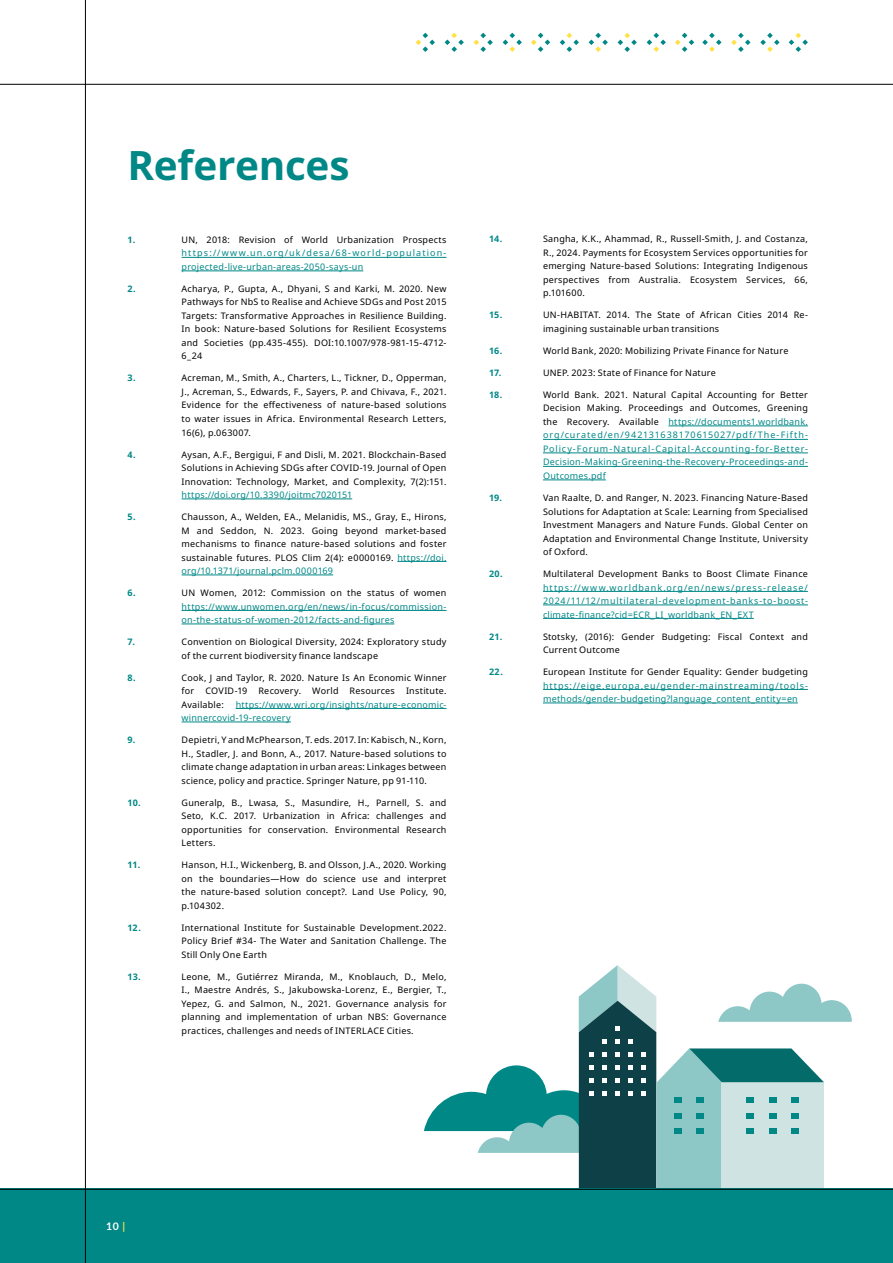
<style>
.page{position:relative;width:893px;height:1263px;background:#fff}
.page>*{position:absolute;margin:0;border:0;box-sizing:border-box;transform-origin:0 0}
.t1{font:700 40.5px "Noto Sans";letter-spacing:-.005em;color:#008887}
.t2{font:700 10.5px "Lato";color:#fff}
.t3{font:9px/13.5px "Noto Sans";letter-spacing:.025em;color:#000;text-align:justify}
.t4{font:9px/13.5px "Noto Sans";letter-spacing:.03em;color:#008887}
.t5{font:9px/13.5px "Noto Sans";letter-spacing:.12em;color:#008887}
.t6{font:700 9px "Noto Sans";letter-spacing:.01em;color:#008887}
.s1{color:#008887}
.s2{color:#000}
.s3{color:#ffe144}
</style>
<div class="page">
<svg style="left:424px;top:965px;width:428px;height:224px"></svg>
<div style="left:0;top:1189px;width:893px;height:74px;background:#008887"></div>
<hr style="left:0;top:84px;width:893px;height:1px;background:#000">
<hr style="left:85px;top:0;width:1px;height:1263px;background:#000">
<hr style="left:0;top:1189px;width:893px;height:1px;background:#000">
<svg style="left:503px;top:33px;width:19px;height:19px"></svg>
<svg style="left:531px;top:33px;width:19px;height:19px"></svg>
<svg style="left:474px;top:33px;width:19px;height:19px"></svg>
<svg style="left:416px;top:33px;width:19px;height:19px"></svg>
<svg style="left:445px;top:33px;width:19px;height:19px"></svg>
<svg style="left:647px;top:33px;width:19px;height:19px"></svg>
<svg style="left:675px;top:33px;width:19px;height:19px"></svg>
<svg style="left:618px;top:33px;width:19px;height:19px"></svg>
<svg style="left:560px;top:33px;width:19px;height:19px"></svg>
<svg style="left:589px;top:33px;width:19px;height:19px"></svg>
<svg style="left:760px;top:33px;width:20px;height:19px"></svg>
<svg style="left:789px;top:33px;width:19px;height:19px"></svg>
<svg style="left:731px;top:33px;width:19px;height:19px"></svg>
<svg style="left:702px;top:33px;width:20px;height:19px"></svg>
<hr style="left:182px;top:257px;width:264px;height:1px;background:#008887">
<hr style="left:182px;top:271px;width:181px;height:1px;background:#008887">
<hr style="left:182px;top:499px;width:170px;height:1px;background:#008887">
<hr style="left:397px;top:561px;width:49px;height:1px;background:#008887">
<hr style="left:182px;top:575px;width:151px;height:1px;background:#008887">
<hr style="left:182px;top:610px;width:264px;height:1px;background:#008887">
<hr style="left:182px;top:624px;width:212px;height:1px;background:#008887">
<hr style="left:236px;top:708px;width:210px;height:1px;background:#008887">
<hr style="left:182px;top:722px;width:109px;height:1px;background:#008887">
<hr style="left:668px;top:426px;width:140px;height:1px;background:#008887">
<hr style="left:543px;top:439px;width:265px;height:1px;background:#008887">
<hr style="left:543px;top:453px;width:265px;height:1px;background:#008887">
<hr style="left:543px;top:466px;width:265px;height:1px;background:#008887">
<hr style="left:543px;top:480px;width:63px;height:1px;background:#008887">
<hr style="left:543px;top:591px;width:265px;height:1px;background:#008887">
<hr style="left:543px;top:605px;width:265px;height:1px;background:#008887">
<hr style="left:543px;top:618px;width:211px;height:1px;background:#008887">
<hr style="left:543px;top:689px;width:265px;height:1px;background:#008887">
<hr style="left:543px;top:703px;width:255px;height:1px;background:#008887">
<h1 class="t1" style="left:128px;top:137px;width:223px">References</h1>
<p class="t6" style="left:128px;top:233px;width:9px">1.</p>
<p class="t3" style="left:182px;top:233px;width:266px">UN, 2018: Revision of World Urbanization Prospects</p>
<p class="t5" style="left:182px;top:247px;width:266px">https://www.un.org/uk/desa/68-world-population&shy;projected-live-urban-areas-2050-says-un</p>
<p class="t6" style="left:128px;top:282px;width:10px">2.</p>
<p class="t3" style="left:182px;top:282px;width:266px">Acharya, P., Gupta, A., Dhyani, S and Karki, M. 2020. New Pathways for NbS to Realise and Achieve SDGs and Post 2015<br>Targets: Transformative Approaches in Resilience Building.<br>In book: Nature-based Solutions for Resilient Ecosystems and Societies (pp.435-455). DOI:10.1007/978-981-15-4712- 6_24</p>
<p class="t6" style="left:128px;top:372px;width:10px">3.</p>
<p class="t3" style="left:182px;top:372px;width:266px">Acreman, M., Smith, A., Charters, L., Tickner, D., Opperman, J., Acreman, S., Edwards, F., Sayers, P. and Chivava, F., 2021.<br>Evidence for the effectiveness of nature-based solutions to water issues in Africa. Environmental Research Letters, 16(6), p.063007.</p>
<p class="t6" style="left:128px;top:448px;width:10px">4.</p>
<p class="t3" style="left:182px;top:448px;width:266px">Aysan, A.F., Bergigui, F and Disli, M. 2021. Blockchain-Based Solutions in Achieving SDGs after COVID-19. Journal of Open Innovation: Technology, Market, and Complexity, 7(2):151.</p>
<p class="t4" style="left:182px;top:488px;width:172px">https://doi.org/10.3390/joitmc7020151</p>
<p class="t6" style="left:128px;top:510px;width:10px">5.</p>
<p class="t3" style="left:182px;top:510px;width:266px">Chausson, A., Welden, EA., Melanidis, MS., Gray, E., Hirons, M and Seddon, N. 2023. Going beyond market-based mechanisms to finance nature-based solutions and foster sustainable futures. PLOS Clim 2(4): e0000169. <span class="s1">https://doi. org/10.1371/journal.pclm.0000169</span></p>
<p class="t6" style="left:128px;top:586px;width:10px">6.</p>
<p class="t3" style="left:182px;top:586px;width:266px">UN Women, 2012: Commission on the status of women</p>
<p class="t4" style="left:182px;top:600px;width:266px">https://www.unwomen.org/en/news/in-focus/commission&shy;on-the-status-of-women-2012/facts-and-figures</p>
<p class="t6" style="left:128px;top:635px;width:9px">7.</p>
<p class="t3" style="left:182px;top:635px;width:266px">Convention on Biological Diversity, 2024: Exploratory study of the current biodiversity finance landscape</p>
<p class="t6" style="left:128px;top:671px;width:10px">8.</p>
<p class="t3" style="left:182px;top:671px;width:266px">Cook, J and Taylor, R. 2020. Nature Is An Economic Winner for COVID-19 Recovery. World Resources Institute.<br>Available:</p>
<p class="t4" style="left:182px;top:698px;width:266px;text-indent:54px">https://www.wri.org/insights/nature-economic&shy;winnercovid-19-recovery</p>
<p class="t6" style="left:128px;top:733px;width:9px">9.</p>
<p class="t3" style="left:182px;top:733px;width:266px">Depietri, Y and McPhearson, T. eds. 2017. In: Kabisch, N., Korn, H., Stadler, J. and Bonn, A., 2017. Nature-based solutions to climate change adaptation in urban areas: Linkages between science, policy and practice. Springer Nature, pp 91-110.</p>
<p class="t6" style="left:128px;top:796px;width:15px">10.</p>
<p class="t3" style="left:182px;top:796px;width:266px">Guneralp, B., Lwasa, S., Masundire, H., Parnell, S. and Seto, K.C. 2017. Urbanization in Africa: challenges and opportunities for conservation. Environmental Research Letters.</p>
<p class="t6" style="left:128px;top:858px;width:14px">11.</p>
<p class="t3" style="left:182px;top:858px;width:266px">Hanson, H.I., Wickenberg, B. and Olsson, J.A., 2020. Working on the boundaries—How do science use and interpret the nature-based solution concept?. Land Use Policy, 90, p.104302.</p>
<p class="t6" style="left:128px;top:921px;width:15px">12.</p>
<p class="t3" style="left:182px;top:921px;width:266px">International Institute for Sustainable Development.2022.<br>Policy Brief #34- The Water and Sanitation Challenge. The Still Only One Earth</p>
<p class="t6" style="left:128px;top:970px;width:15px">13.</p>
<p class="t3" style="left:182px;top:970px;width:266px">Leone, M., Gutiérrez Miranda, M., Knoblauch, D., Melo, I., Maestre Andrés, S., Jakubowska-Lorenz, E., Bergier, T., Yepez, G. and Salmon, N., 2021. Governance analysis for planning and implementation of urban NBS: Governance practices, challenges and needs of INTERLACE Cities.</p>
<p class="t6" style="left:489px;top:233px;width:15px">14.</p>
<p class="t3" style="left:543px;top:233px;width:266px">Sangha, K.K., Ahammad, R., Russell-Smith, J. and Costanza, R., 2024. Payments for Ecosystem Services opportunities for emerging Nature-based Solutions: Integrating Indigenous perspectives from Australia. Ecosystem Services, 66, p.101600.</p>
<p class="t6" style="left:489px;top:309px;width:15px">15.</p>
<p class="t3" style="left:543px;top:309px;width:266px">UN-HABITAT. 2014. The State of African Cities 2014 Re&shy;imagining sustainable urban transitions</p>
<p class="t6" style="left:489px;top:344px;width:15px">16.</p>
<p class="t3" style="left:543px;top:344px;width:247px">World Bank, 2020: Mobilizing Private Finance for Nature</p>
<p class="t6" style="left:489px;top:366px;width:14px">17.</p>
<p class="t3" style="left:543px;top:366px;width:174px">UNEP. 2023: State of Finance for Nature</p>
<p class="t6" style="left:489px;top:388px;width:15px">18.</p>
<p class="t4" style="left:543px;top:388px;width:266px;text-align:justify"><span class="s2">World Bank. 2021. Natural Capital Accounting for Better Decision Making. Proceedings and Outcomes, Greening the Recovery. Available</span> https://documents1.worldbank. org/curated/en/942131638170615027/pdf/The-Fifth-Policy-Forum-Natural-Capital-Accounting-for-Better-Decision-Making-Greening-the-Recovery-Proceedings-and-Outcomes.pdf</p>
<p class="t6" style="left:489px;top:491px;width:15px">19.</p>
<p class="t3" style="left:543px;top:491px;width:266px">Van Raalte, D. and Ranger, N. 2023. Financing Nature-Based Solutions for Adaptation at Scale: Learning from Specialised Investment Managers and Nature Funds. Global Center on Adaptation and Environmental Change Institute, University of Oxford.</p>
<p class="t6" style="left:489px;top:567px;width:15px">20.</p>
<p class="t3" style="left:543px;top:567px;width:266px">Multilateral Development Banks to Boost Climate Finance</p>
<p class="t4" style="left:543px;top:581px;width:266px;text-align:justify">https://www.worldbank.org/en/news/press-release/ 2024/11/12/multilateral-development-banks-to-boost&shy;climate-finance?cid=ECR_LI_worldbank_EN_EXT</p>
<p class="t6" style="left:489px;top:630px;width:15px">21.</p>
<p class="t3" style="left:543px;top:630px;width:266px">Stotsky, (2016): Gender Budgeting: Fiscal Context and<br>Current Outcome</p>
<p class="t6" style="left:489px;top:665px;width:15px">22.</p>
<p class="t3" style="left:543px;top:665px;width:266px">European Institute for Gender Equality: Gender budgeting</p>
<p class="t4" style="left:543px;top:679px;width:266px">https://eige.europa.eu/gender-mainstreaming/tools&shy;methods/gender-budgeting?language_content_entity=en</p>
<p class="t2" style="left:106px;top:1218px;width:20px">10 <span class="s3">|</span></p>
</div>
